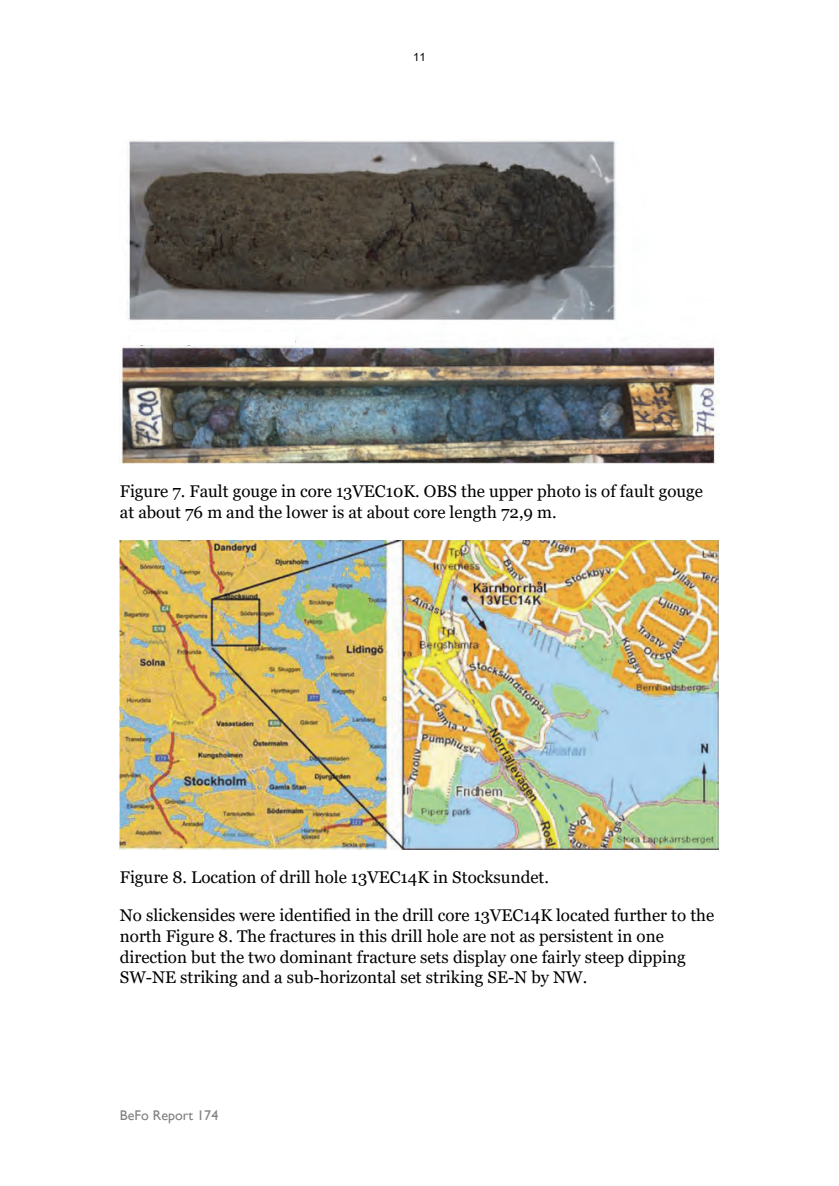
<style>
.page{position:relative;width:839px;height:1186px;background:#fff}
.page>*{position:absolute;margin:0;border:0;box-sizing:border-box;transform-origin:0 0}
.t1{font:16.97px/20.7px "Georgia";color:#000}
.t2{font:14px "Gill Sans";letter-spacing:.005em;color:#808080}
.t3{font:11.38px "Arial";color:#000}
</style>
<div class="page">
<img style="left:121px;top:140px;width:598px;height:323px">
<img style="left:120px;top:540px;width:598px;height:309px">
<div style="left:130px;top:332px;width:165px;height:12px;background:#fff"></div>
<p class="t3" style="left:413px;top:50px;width:14px">11</p>
<p class="t1" style="left:120px;top:481px;width:584px">Figure 7. Fault gouge in core 13VEC10K. OBS the upper photo is of fault gouge at about 76 m and the lower is at about core length 72,9 m.</p>
<p class="t1" style="left:120px;top:867px;width:430px">Figure 8. Location of drill hole 13VEC14K in Stocksundet.</p>
<p class="t1" style="left:120px;top:905px;width:595px">No slickensides were identified in the drill core 13VEC14K located further to the north Figure 8. The fractures in this drill hole are not as persistent in one direction but the two dominant fracture sets display one fairly steep dipping SW-NE striking and a sub-horizontal set striking SE-N by NW.</p>
<p class="t2" style="left:120px;top:1107px;width:100px">BeFo Report 174</p>
</div>
